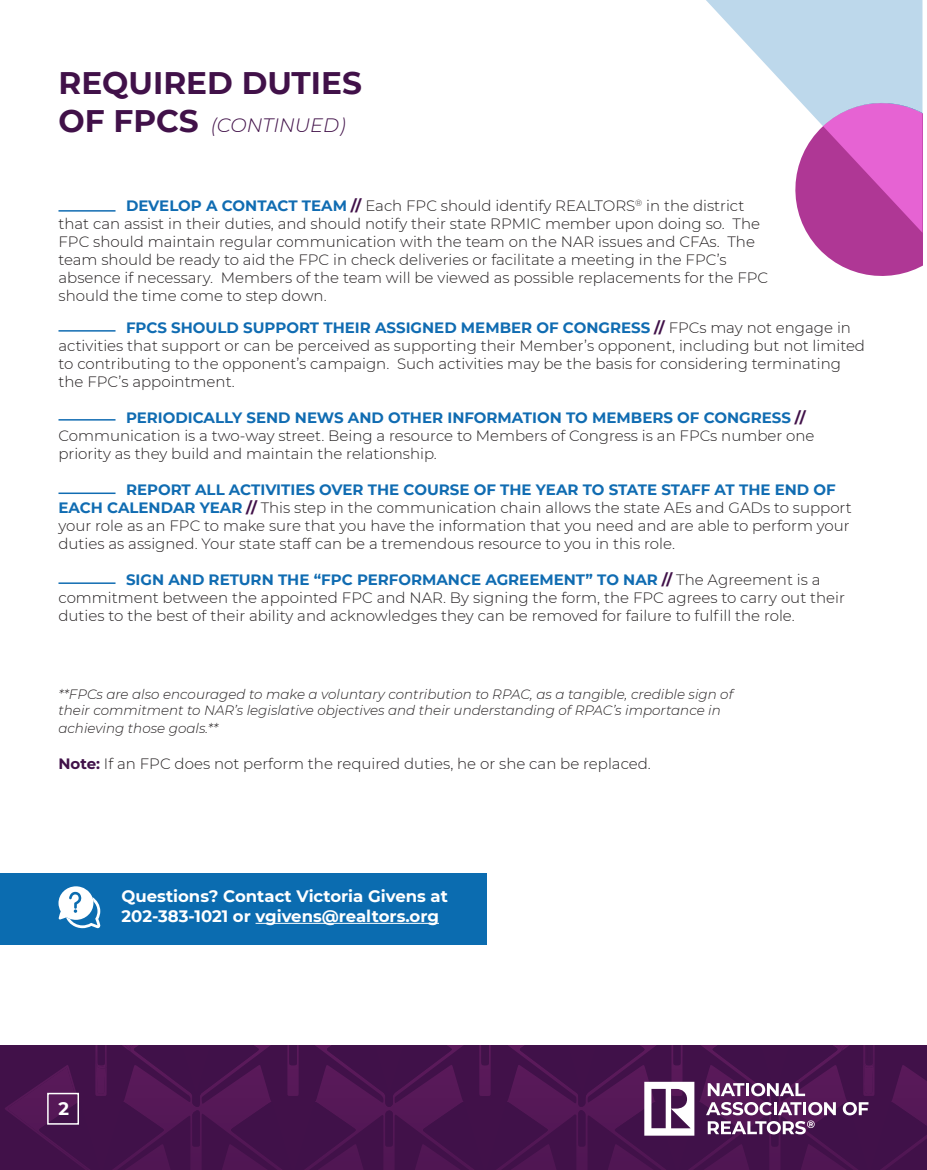
<style>
.page{position:relative;width:927px;height:1170px;background:#fff}
.page>*{position:absolute;margin:0;border:0;box-sizing:border-box;transform-origin:0 0}
.t1{font:700 31.2px "Montserrat";color:#411149}
.t2{font:italic 300 19.35px "Montserrat";color:#411149}
.t3{font:700 18px "Montserrat";color:#fff}
.t4{font:700 16.5px/19.8px "Montserrat";color:#fff}
.t5{font:300 15px/18px "Montserrat";color:#231f20}
.t6{font:italic 300 13.5px/16.2px "Montserrat";color:#231f20}
.s1{font-weight:700;color:#106cb2}
.s2{font-weight:700;color:#411149}
</style>
<div class="page">
<svg style="left:706px;top:0;width:217px;height:224px;fill:#bdd8eb"></svg>
<svg style="left:786px;top:94px;width:136px;height:182px"></svg>
<hr style="left:58px;top:210px;width:58px;height:2px;background:#106cb2">
<hr style="left:58px;top:330px;width:58px;height:2px;background:#106cb2">
<hr style="left:58px;top:419px;width:58px;height:2px;background:#106cb2">
<hr style="left:58px;top:493px;width:58px;height:1px;background:#106cb2">
<hr style="left:58px;top:582px;width:58px;height:2px;background:#106cb2">
<div style="left:0;top:873px;width:486px;height:71px;background:#0b6cb0"></div>
<hr style="left:256px;top:923px;width:183px;height:1px;background:#fff">
<svg style="left:58px;top:886px;width:42px;height:42px"></svg>
<svg style="left:0;top:1045px;width:927px;height:125px;background:#4d1b53"></svg>
<p class="t1" style="left:58px;top:61px;width:305px">REQUIRED DUTIES</p>
<p class="t1" style="left:58px;top:98px;width:142px">OF FPCS</p>
<p class="t2" style="left:211px;top:112px;width:136px">(CONTINUED)</p>
<p class="t5" style="left:58px;top:196px;width:711px;text-indent:68px"><span class="s1">DEVELOP A CONTACT TEAM</span> <span class="s2">//</span> Each FPC should identify REALTORS<sup>®</sup> in the district that can assist in their duties, and should notify their state RPMIC member upon doing so. The FPC should maintain regular communication with the team on the NAR issues and CFAs. The team should be ready to aid the FPC in check deliveries or facilitate a meeting in the FPC’s absence if necessary. Members of the team will be viewed as possible replacements for the FPC should the time come to step down.</p>
<p class="t5" style="left:58px;top:318px;width:808px;text-indent:68px"><span class="s1">FPCS SHOULD SUPPORT THEIR ASSIGNED MEMBER OF CONGRESS</span> <span class="s2">//</span> FPCs may not engage in activities that support or can be perceived as supporting their Member’s opponent, including but not limited to contributing to the opponent’s campaign. Such activities may be the basis for considering terminating the FPC’s appointment.</p>
<p class="t5" style="left:58px;top:408px;width:758px;text-indent:68px"><span class="s1">PERIODICALLY SEND NEWS AND OTHER INFORMATION TO MEMBERS OF CONGRESS</span> <span class="s2">//<br></span>Communication is a two-way street. Being a resource to Members of Congress is an FPCs number one priority as they build and maintain the relationship.</p>
<p class="t5" style="left:58px;top:480px;width:795px;text-indent:68px"><span class="s1">REPORT ALL ACTIVITIES OVER THE COURSE OF THE YEAR TO STATE STAFF AT THE END OF EACH CALENDAR YEAR</span> <span class="s2">//</span> This step in the communication chain allows the state AEs and GADs to support your role as an FPC to make sure that you have the information that you need and are able to perform your duties as assigned. Your state staff can be a tremendous resource to you in this role.</p>
<p class="t5" style="left:58px;top:570px;width:788px;text-indent:68px"><span class="s1">SIGN AND RETURN THE “FPC PERFORMANCE AGREEMENT” TO NAR</span> <span class="s2">//</span> The Agreement is a commitment between the appointed FPC and NAR. By signing the form, the FPC agrees to carry out their duties to the best of their ability and acknowledges they can be removed for failure to fulfill the role.</p>
<p class="t6" style="left:58px;top:686px;width:676px">**FPCs are also encouraged to make a voluntary contribution to RPAC, as a tangible, credible sign of their commitment to NAR’s legislative objectives and their understanding of RPAC’s importance in</p>
<p class="t6" style="left:58px;top:720px;width:161px">achieving those goals.**</p>
<p class="t5" style="left:58px;top:754px;width:594px"><span class="s2">Note:</span> If an FPC does not perform the required duties, he or she can be replaced.</p>
<p class="t4" style="left:122px;top:886px;width:328px">Questions? Contact Victoria Givens at<br>202-383-1021 or vgivens@realtors.org</p>
<p class="t3" style="left:58px;top:1095px;width:12px">2</p>
</div>
